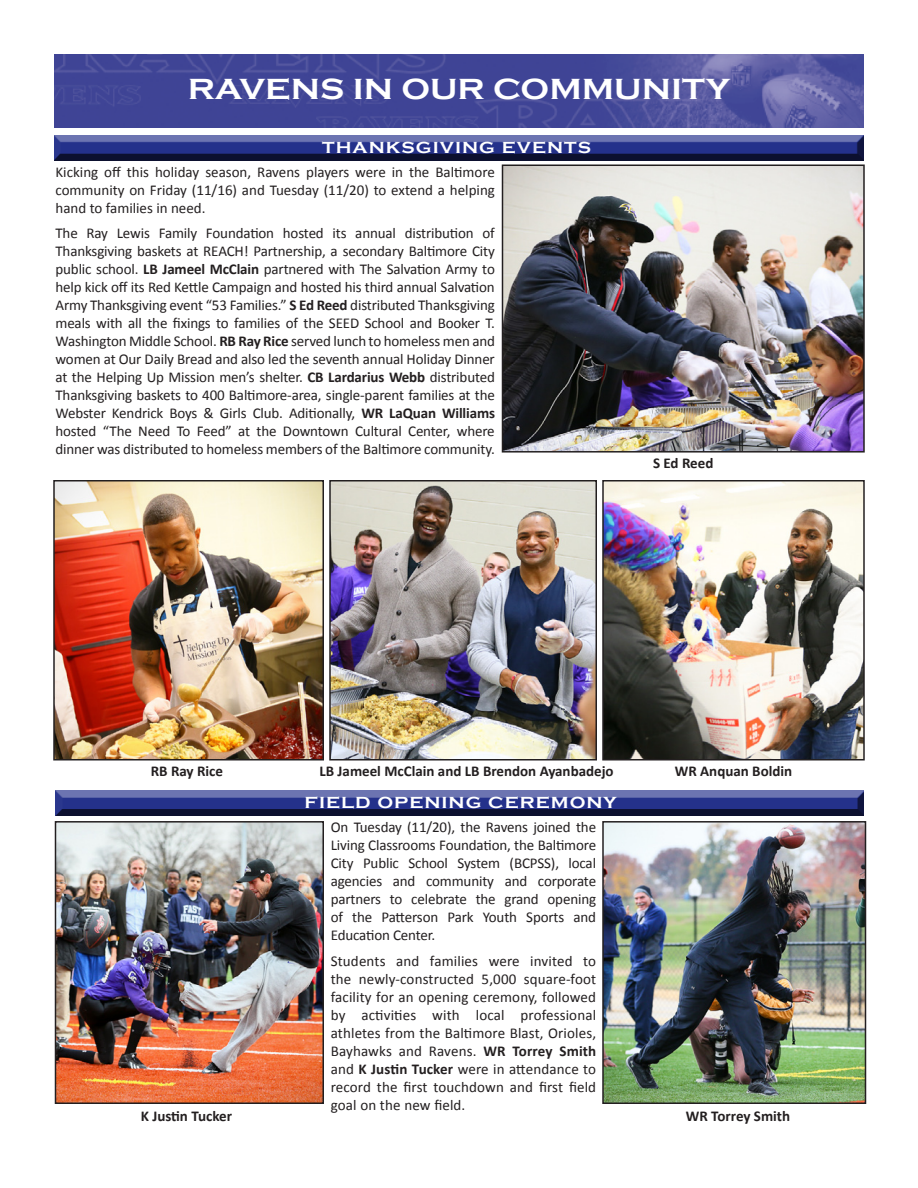
<style>
.page{position:relative;width:918px;height:1188px;background:#fff}
.page>*{position:absolute;margin:0;border:0;box-sizing:border-box;transform-origin:0 0}
.t1{font:700 30px "Copperplate Gothic";color:#fff;scale:1.12 1}
.t2{font:700 16.5px "Copperplate Gothic";letter-spacing:.055em;color:#fff;scale:1.12 1}
.t3{font:15px/18px "Calibri";letter-spacing:-.01em;color:#231f20;text-align:justify}
.t4{font:700 15px "Calibri";color:#231f20}
.s1{font-weight:700}
</style>
<div class="page">
<img style="left:54px;top:54px;width:810px;height:73px">
<div style="left:53px;top:135px;width:813px;height:27px;background:#231f20;opacity:.75"></div>
<div style="left:55px;top:790px;width:810px;height:27px;background:#231f20;opacity:.75"></div>
<img style="left:505px;top:168px;width:357px;height:282px">
<div style="left:502px;top:165px;width:363px;height:288px;border:2px solid #231f20"></div>
<img style="left:605px;top:483px;width:257px;height:274px">
<div style="left:602px;top:480px;width:263px;height:280px;border:2px solid #231f20"></div>
<img style="left:56px;top:483px;width:265px;height:274px">
<div style="left:53px;top:480px;width:271px;height:280px;border:2px solid #231f20"></div>
<img style="left:332px;top:483px;width:262px;height:274px">
<div style="left:329px;top:480px;width:268px;height:280px;border:2px solid #231f20"></div>
<img style="left:605px;top:824px;width:258px;height:277px">
<div style="left:602px;top:821px;width:264px;height:283px;border:2px solid #231f20"></div>
<img style="left:58px;top:824px;width:263px;height:277px">
<div style="left:55px;top:821px;width:269px;height:283px;border:2px solid #231f20"></div>
<p class="t1" style="left:188px;top:72px;width:486px">RAVENS IN OUR COMMUNITY</p>
<p class="t2" style="left:322px;top:138px;width:242px">THANKSGIVING EVENTS</p>
<p class="t3" style="left:56px;top:163px;width:441px">Kicking off this holiday season, Ravens players were in the Baltimore community on Friday (11/16) and Tuesday (11/20) to extend a helping hand to families in need.</p>
<p class="t3" style="left:56px;top:224px;width:441px">The Ray Lewis Family Foundation hosted its annual distribution of Thanksgiving baskets at REACH! Partnership, a secondary Baltimore City public school. <span class="s1">LB Jameel McClain</span> partnered with The Salvation Army to help kick off its Red Kettle Campaign and hosted his third annual Salvation Army Thanksgiving event “53 Families.” <span class="s1">S Ed Reed</span> distributed Thanksgiving meals with all the fixings to families of the SEED School and Booker T.<br>Washington Middle School. <span class="s1">RB Ray Rice</span> served lunch to homeless men and women at Our Daily Bread and also led the seventh annual Holiday Dinner at the Helping Up Mission men’s shelter. <span class="s1">CB Lardarius Webb</span> distributed Thanksgiving baskets to 400 Baltimore-area, single-parent families at the Webster Kendrick Boys &amp; Girls Club. Aditionally, <span class="s1">WR LaQuan Williams </span>hosted “The Need To Feed” at the Downtown Cultural Center, where dinner was distributed to homeless members of the Baltimore community.</p>
<p class="t4" style="left:653px;top:454px;width:62px">S Ed Reed</p>
<p class="t4" style="left:151px;top:762px;width:74px">RB Ray Rice</p>
<p class="t4" style="left:320px;top:762px;width:296px">LB Jameel McClain and LB Brendon Ayanbadejo</p>
<p class="t4" style="left:675px;top:762px;width:119px">WR Anquan Boldin</p>
<p class="t2" style="left:305px;top:794px;width:280px">FIELD OPENING CEREMONY</p>
<p class="t3" style="left:331px;top:818px;width:267px">On Tuesday (11/20), the Ravens joined the Living Classrooms Foundation, the Baltimore City Public School System (BCPSS), local agencies and community and corporate partners to celebrate the grand opening of the Patterson Park Youth Sports and Education Center.</p>
<p class="t3" style="left:331px;top:952px;width:267px">Students and families were invited to the newly-constructed 5,000 square-foot facility for an opening ceremony, followed by activities with local professional athletes from the Baltimore Blast, Orioles, Bayhawks and Ravens. <span class="s1">WR Torrey Smith </span>and <span class="s1">K Justin Tucker</span> were in attendance to record the first touchdown and first field goal on the new field.</p>
<p class="t4" style="left:141px;top:1106px;width:93px">K Justin Tucker</p>
<p class="t4" style="left:686px;top:1107px;width:106px">WR Torrey Smith</p>
</div>
